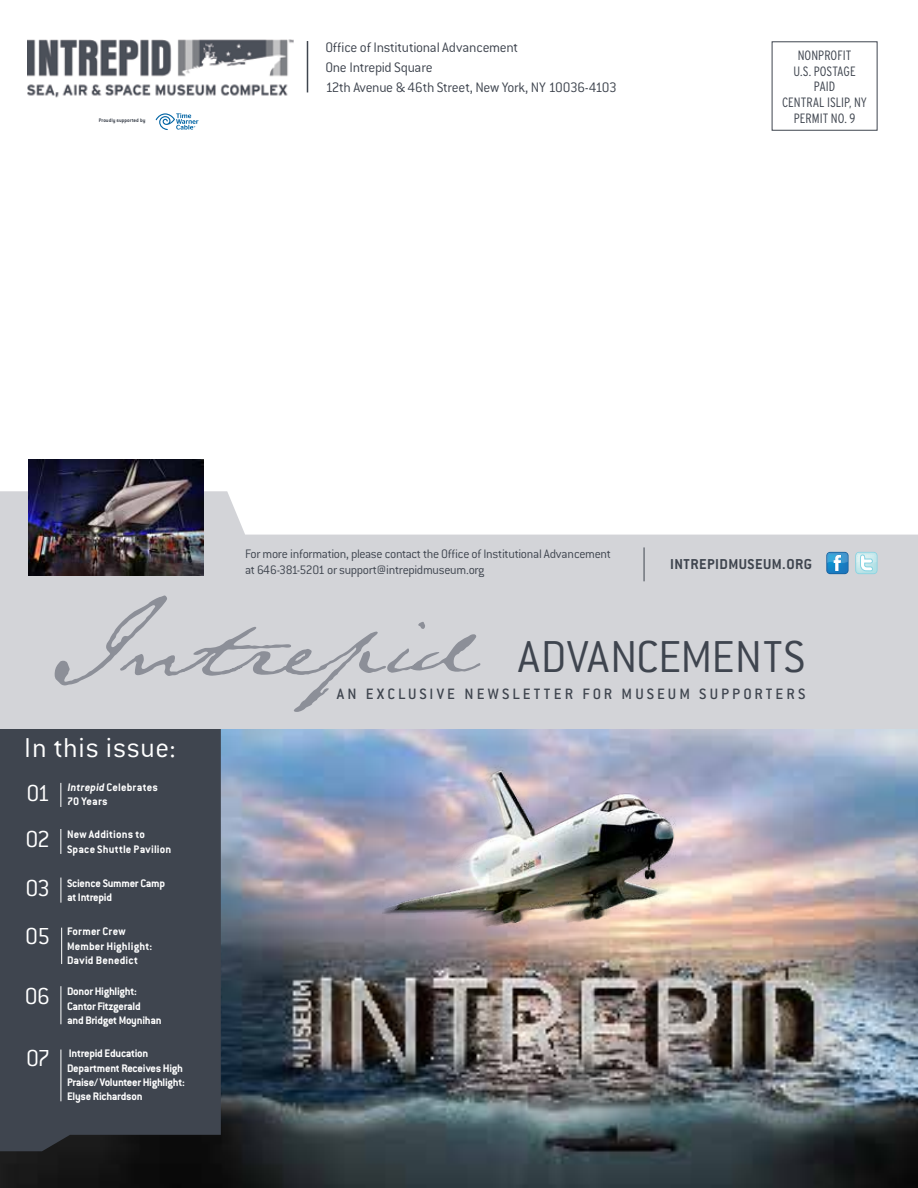
<style>
.page{position:relative;width:918px;height:1188px;background:#fff}
.page>*{position:absolute;margin:0;border:0;box-sizing:border-box;transform-origin:0 0}
.t1{font:300 49.2px "Conduit ITC";color:#3f454f}
.t2{font:300 30px "Conduit ITC";letter-spacing:.025em;color:#fff}
.t3{font:300 25.5px "Conduit ITC";color:#fff}
.t4{font:500 16.5px "Conduit ITC";letter-spacing:.19em;color:#3f454f}
.t5{font:700 15.75px "Conduit ITC";letter-spacing:.03em;color:#3f454f}
.t6{font:300 15.15px/19.8px "Conduit ITC";letter-spacing:-.02em;color:#3f454f}
.t7{font:300 13.5px/16.2px "Conduit ITC";letter-spacing:-.025em;color:#3f454f}
.t8{font:300 condensed 13.5px/15.8px "Interstate";color:#3f454f;text-align:center}
.t9{font:700 12px/14.4px "Conduit ITC";letter-spacing:-.02em;color:#fff}
.t10{font:700 12px/14.4px "Conduit ITC";letter-spacing:.01em;color:#fff}
.t11{font:700 5.55px "Conduit ITC";letter-spacing:.01em;color:#3f454f}
.s1{font-weight:300;font-size:25.5px}
</style>
<div class="page">
<img style="left:28px;top:40px;width:266px;height:58px">
<svg style="left:156px;top:113px;width:42px;height:17px"></svg>
<img style="left:0;top:729px;width:918px;height:459px">
<div style="left:0;top:729px;width:221px;height:422px;background:#3f454f"></div>
<svg style="left:0;top:491px;width:918px;height:97px;fill:#d3d4d8"></svg>
<div style="left:772px;top:41px;width:106px;height:90px;border:1px solid #3f454f"></div>
<svg style="left:826px;top:552px;width:23px;height:22px"></svg>
<svg style="left:827px;top:553px;width:21px;height:20px"></svg>
<svg style="left:855px;top:552px;width:23px;height:22px"></svg>
<svg style="left:856px;top:553px;width:21px;height:20px"></svg>
<div style="left:0;top:588px;width:918px;height:141px;background:#d3d4d8"></div>
<hr style="left:307px;top:41px;width:1px;height:51px;background:#3f454f">
<img style="left:28px;top:459px;width:176px;height:117px">
<img style="left:383px;top:756px;width:303px;height:178px">
<svg style="left:60px;top:829px;width:1px;height:25px"></svg>
<svg style="left:60px;top:783px;width:1px;height:24px"></svg>
<svg style="left:61px;top:878px;width:1px;height:25px"></svg>
<hr style="left:61px;top:928px;width:1px;height:36px;background:#fff">
<hr style="left:61px;top:986px;width:1px;height:38px;background:#fff">
<hr style="left:61px;top:1050px;width:1px;height:51px;background:#fff">
<hr style="left:644px;top:547px;width:1px;height:34px;background:#3f454f">
<svg style="left:55px;top:595px;width:425px;height:117px"></svg>
<p class="t11" style="left:99px;top:117px;width:48px">Proudly supported by</p>
<p class="t6" style="left:326px;top:37px;width:293px">Office of Institutional Advancement<br>One Intrepid Square<br>12th Avenue &amp; 46th Street, New York, NY 10036-4103</p>
<p class="t8" style="left:782px;top:47px;width:86px">NONPROFIT<br>U.S. POSTAGE<br>PAID<br>CENTRAL ISLIP, NY<br>PERMIT NO. 9</p>
<h2 class="t2" style="left:24px;top:732px;width:153px">In this issue:</h2>
<p class="t10" style="left:26px;top:780px;width:133px;text-indent:41px">Intrepid Celebrates<br><sup>01</sup> 70 Years</p>
<p class="t10" style="left:26px;top:827px;width:147px;text-indent:41px">New Additions to<br><sup>02</sup> Space Shuttle Pavilion</p>
<p class="t9" style="left:67px;top:876px;width:100px;text-indent:-41px"><span class="s1">03</span> Science Summer Camp at Intrepid</p>
<p class="t10" style="left:67px;top:924px;width:87px;text-indent:-42px"><span class="s1">05</span> Former Crew<br>Member Highlight:<br>David Benedict</p>
<p class="t9" style="left:67px;top:984px;width:96px;text-indent:-42px"><span class="s1">06</span> Donor Highlight:<br>Cantor Fitzgerald<br>and Bridget Moynihan</p>
<h3 class="t3" style="left:26px;top:1044px;width:26px">07</h3>
<p class="t9" style="left:67px;top:1046px;width:119px">Intrepid Education<br>Department Receives High<br>Praise/ Volunteer Highlight:<br>Elyse Richardson</p>
<p class="t7" style="left:245px;top:545px;width:367px">For more information, please contact the Office of Institutional Advancement at 646-381-5201 or support@intrepidmuseum.org</p>
<h3 class="t5" style="left:670px;top:555px;width:143px">INTREPIDMUSEUM.ORG</h3>
<h1 class="t1" style="left:518px;top:630px;width:289px">ADVANCEMENTS</h1>
<h3 class="t4" style="left:337px;top:685px;width:470px">AN EXCLUSIVE NEWSLETTER FOR MUSEUM SUPPORTERS</h3>
</div>
